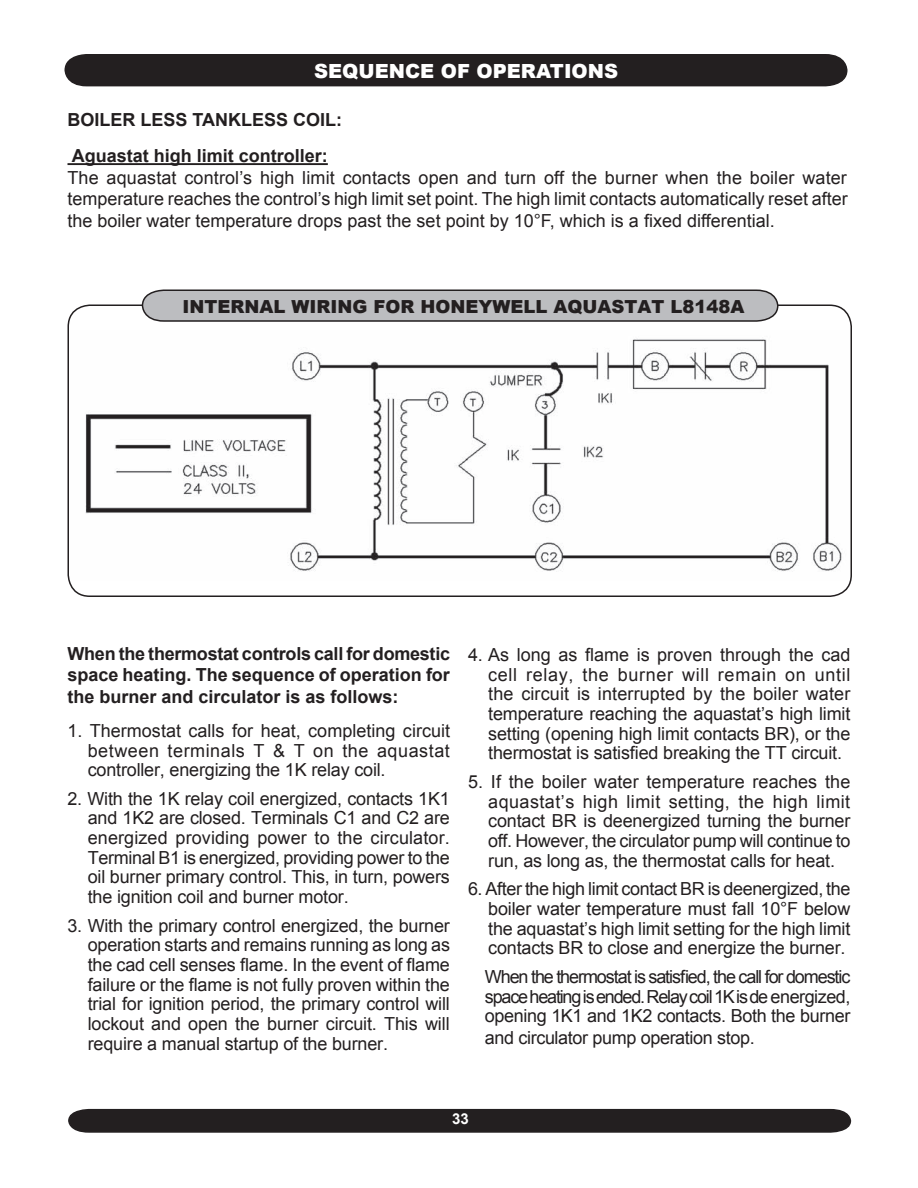
<style>
.page{position:relative;width:918px;height:1188px;background:#fff}
.page>*{position:absolute;margin:0;border:0;box-sizing:border-box;transform-origin:0 0}
.t1{font:900 19.5px "Arial";color:#fff}
.t2{font:18px/19.6px "Arial";letter-spacing:-.01em;color:#231f20;text-align:justify}
.t3{font:700 18px/21.6px "Arial";color:#231f20;text-align:justify}
.t4{font:900 18px "Arial";color:#231f20}
.t5{font:700 15px "Arial";color:#fff}
</style>
<div class="page">
<div style="left:68px;top:1108px;width:784px;height:24px;background:#231f20"></div>
<svg style="left:67px;top:304px;width:785px;height:292px"></svg>
<div style="left:64px;top:54px;width:784px;height:32px;background:#231f20"></div>
<hr style="left:68px;top:163px;width:260px;height:2px;background:#231f20">
<svg style="left:141px;top:289px;width:638px;height:32px;background:#b2b3b6"></svg>
<p class="t1" style="left:314px;top:57px;width:306px">SEQUENCE OF OPERATIONS</p>
<p class="t3" style="left:68px;top:102px;width:276px;line-height:36.6px">BOILER LESS TANKLESS COIL:<br>Aguastat high limit controller:</p>
<p class="t2" style="left:68px;top:167px;width:782px;line-height:21.6px">The aquastat control’s high limit contacts open and turn off the burner when the boiler water temperature reaches the control’s high limit set point. The high limit contacts automatically reset after the boiler water temperature drops past the set point by 10°F, which is a fixed differential.</p>
<p class="t4" style="left:182px;top:293px;width:563px">INTERNAL WIRING FOR HONEYWELL AQUASTAT L8148A</p>
<p class="t3" style="left:68px;top:643px;width:384px">When the thermostat controls call for domestic space heating. The sequence of operation for the burner and circulator is as follows:</p>
<p class="t2" style="left:88px;top:721px;width:364px;text-indent:-20px">1. Thermostat calls for heat, completing circuit between terminals T &amp; T on the aquastat controller, energizing the 1K relay coil.</p>
<p class="t2" style="left:88px;top:789px;width:364px;text-indent:-20px">2. With the 1K relay coil energized, contacts 1K1 and 1K2 are closed. Terminals C1 and C2 are energized providing power to the circulator.<br>Terminal B1 is energized, providing power to the oil burner primary control. This, in turn, powers the ignition coil and burner motor.</p>
<p class="t2" style="left:88px;top:916px;width:364px;text-indent:-20px">3. With the primary control energized, the burner operation starts and remains running as long as the cad cell senses flame. In the event of flame failure or the flame is not fully proven within the trial for ignition period, the primary control will lockout and open the burner circuit. This will require a manual startup of the burner.</p>
<p class="t2" style="left:488px;top:645px;width:364px;text-indent:-20px">4. As long as flame is proven through the cad cell relay, the burner will remain on until the circuit is interrupted by the boiler water temperature reaching the aquastat’s high limit setting (opening high limit contacts BR), or the thermostat is satisfied breaking the TT circuit.</p>
<p class="t2" style="left:488px;top:772px;width:364px;text-indent:-20px">5. If the boiler water temperature reaches the aquastat’s high limit setting, the high limit contact BR is deenergized turning the burner off. However, the circulator pump will continue to run, as long as, the thermostat calls for heat.</p>
<p class="t2" style="left:488px;top:879px;width:364px;text-indent:-20px">6. After the high limit contact BR is deenergized, the boiler water temperature must fall 10°F below the aquastat’s high limit setting for the high limit contacts BR to close and energize the burner.</p>
<p class="t2" style="left:485px;top:967px;width:367px">When the thermostat is satisfied, the call for domestic space heating is ended. Relay coil 1K is de energized, opening 1K1 and 1K2 contacts. Both the burner</p>
<p class="t2" style="left:485px;top:1028px;width:271px">and circulator pump operation stop.</p>
<p class="t5" style="left:452px;top:1109px;width:18px">33</p>
</div>
